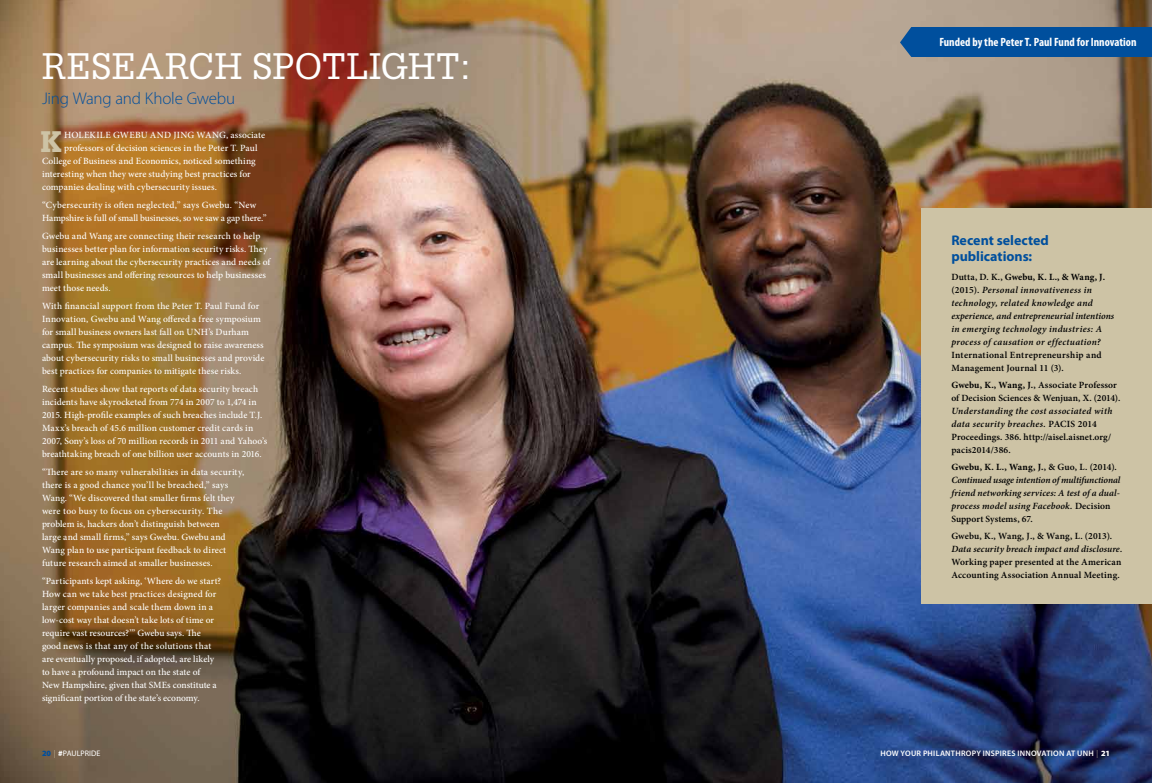
<style>
.page{position:relative;width:1152px;height:783px;background:#fff}
.page>*{position:absolute;margin:0;border:0;box-sizing:border-box;transform-origin:0 0}
.t1{font:36px "Glypha LT Std";letter-spacing:.005em;color:#fff}
.t2{font:900 29px "Glypha LT Std";color:#cdc3a5}
.t3{font:300 17px "Myriad Pro";letter-spacing:-.015em;color:#004f9d}
.t4{font:700 14px/16px "Myriad Pro";color:#004f9d}
.t5{font:700 condensed 12px "Myriad Pro";color:#fff}
.t6{font:500 9.5px/13px "Minion Pro";letter-spacing:.01em;color:#fff}
.t7{font:italic 600 9.5px/13px "Minion Pro";letter-spacing:.02em;color:#000}
.t8{font:600 9.5px/13px "Minion Pro";letter-spacing:.015em;color:#000}
.t9{font:600 8px "Myriad Pro";letter-spacing:.03em;color:#fff}
.t10{font:8px "Myriad Pro";letter-spacing:.005em;color:#fff}
.s1{font-style:normal}
.s2{font-weight:700;font-style:normal}
.s3{font-weight:700}
.s4{font-style:italic}
.s5{font-weight:900;color:#004f9d}
.s6{font-weight:300;color:#cdc3a5}
.s7{font-weight:900}
</style>
<div class="page">
<img style="left:0;top:0;width:1152px;height:783px">
<div style="left:921px;top:208px;width:231px;height:396px;background:#cdc3a5"></div>
<div style="left:900px;top:27px;width:252px;height:30px;background:#004f9d"></div>
<h1 class="t1" style="left:42px;top:44px;width:432px">RESEARCH SPOTLIGHT:</h1>
<h3 class="t3" style="left:42px;top:89px;width:195px">Jing Wang and Khole Gwebu</h3>
<h2 class="t2" style="left:41px;top:124px;width:22px">K</h2>
<p class="t6" style="left:64px;top:128px;width:202px">HOLEKILE GWEBU AND JING WANG, associate</p>
<p class="t6" style="left:64px;top:141px;width:195px">professors of decision sciences in the Peter T. Paul</p>
<p class="t6" style="left:42px;top:154px;width:215px">College of Business and Economics, noticed something</p>
<p class="t6" style="left:42px;top:167px;width:210px">interesting when they were studying best practices for</p>
<p class="t6" style="left:42px;top:180px;width:176px">companies dealing with cybersecurity issues.</p>
<p class="t6" style="left:42px;top:198px;width:226px">“Cybersecurity is often neglected,” says Gwebu. “New<br>Hampshire is full of small businesses, so we saw a gap there.”</p>
<p class="t6" style="left:42px;top:229px;width:230px">Gwebu and Wang are connecting their research to help businesses better plan for information security risks. They are learning about the cybersecurity practices and needs of small businesses and offering resources to help businesses meet those needs.</p>
<p class="t6" style="left:42px;top:299px;width:224px">With financial support from the Peter T. Paul Fund for Innovation, Gwebu and Wang offered a free symposium for small business owners last fall on UNH’s Durham campus. The symposium was designed to raise awareness about cybersecurity risks to small businesses and provide best practices for companies to mitigate these risks.</p>
<p class="t6" style="left:42px;top:382px;width:227px">Recent studies show that reports of data security breach incidents have skyrocketed from 774 in 2007 to 1,474 in 2015. High-profile examples of such breaches include T.J.<br>Maxx’s breach of 45.6 million customer credit cards in 2007, Sony’s loss of 70 million records in 2011 and Yahoo’s breathtaking breach of one billion user accounts in 2016.</p>
<p class="t6" style="left:42px;top:465px;width:204px">“There are so many vulnerabilities in data security, there is a good chance you’ll be breached,” says Wang. “We discovered that smaller firms felt they were too busy to focus on cybersecurity. The problem is, hackers don’t distinguish between<br>large and small firms,” says Gwebu. Gwebu and Wang plan to use participant feedback to direct future research aimed at smaller businesses.</p>
<p class="t6" style="left:42px;top:574px;width:181px">“Participants kept asking, ‘Where do we start?<br>How can we take best practices designed for larger companies and scale them down in a low-cost way that doesn’t take lots of time or require vast resources?’” Gwebu says. The good news is that any of the solutions that are eventually proposed, if adopted, are likely to have a profound impact on the state of<br>New Hampshire, given that SMEs constitute a significant portion of the state’s economy.</p>
<p class="t5" style="left:939px;top:35px;width:199px">Funded by the Peter T. Paul Fund for Innovation</p>
<h3 class="t4" style="left:951px;top:232px;width:99px">Recent selected publications:</h3>
<p class="t7" style="left:951px;top:271px;width:164px"><span class="s1">Dutta, D. K.,</span> <span class="s2">Gwebu, K. L., &amp; Wang, J. </span><span class="s1">(2015).</span> Personal innovativeness in technology, related knowledge and experience, and entrepreneurial intentions in emerging technology industries: A process of causation or effectuation?</p>
<p class="t8" style="left:951px;top:349px;width:152px">International Entrepreneurship and<br>Management Journal 11 (3).</p>
<p class="t8" style="left:951px;top:379px;width:171px"><span class="s3">Gwebu, K., Wang, J.</span>, Associate Professor of Decision Sciences &amp; Wenjuan, X. (2014).</p>
<p class="t8" style="left:951px;top:405px;width:162px"><span class="s4">Understanding the cost associated with data security breaches.</span> PACIS 2014<br>Proceedings. 386. http://aisel.aisnet.org/ pacis2014/386.</p>
<p class="t7" style="left:951px;top:461px;width:171px"><span class="s2">Gwebu, K. L., Wang, J.</span><span class="s1">, &amp; Guo, L. (2014).<br></span>Continued usage intention of multifunctional friend networking services: A test of a dual&shy;process model using Facebook. <span class="s1">Decision Support Systems, 67.</span></p>
<p class="t8" style="left:951px;top:530px;width:162px">Gwebu, K., Wang, J., &amp; Wang, L. (2013).</p>
<p class="t7" style="left:951px;top:542px;width:173px">Data security breach impact and disclosure.</p>
<p class="t8" style="left:951px;top:556px;width:172px">Working paper presented at the American<br>Accounting Association Annual Meeting.</p>
<p class="t10" style="left:42px;top:748px;width:60px"><span class="s5">20</span> <span class="s6">|</span> <span class="s7">#</span>PAULPRIDE</p>
<p class="t9" style="left:880px;top:748px;width:231px">HOW YOUR PHILANTHROPY INSPIRES INNOVATION AT UNH <span class="s6">|</span> <span class="s7">21</span></p>
</div>
